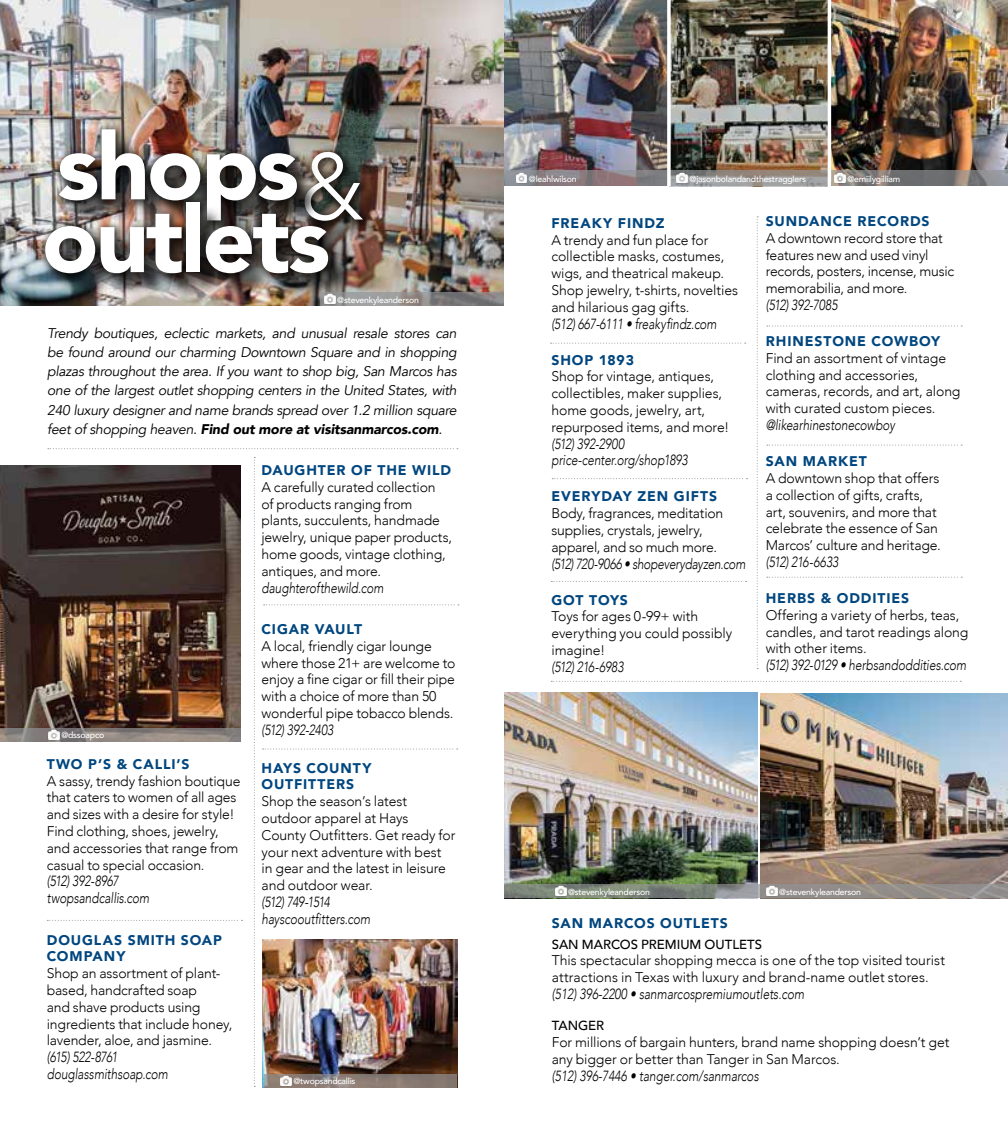
<style>
.page{position:relative;width:1008px;height:1134px;background:#fff}
.page>*{position:absolute;margin:0;border:0;box-sizing:border-box;transform-origin:0 0}
.t1{font:900 92.58px/72.8px "Avenir";letter-spacing:-.03em;color:#fff}
.t2{font:italic 300 14.7px/16.8px "Avenir";letter-spacing:-.005em;color:#000;scale:.81 1}
.t3{font:italic 300 14.7px "Avenir";letter-spacing:-.03em;color:#000;scale:.81 1}
.t4{font:300 14px/16.8px "Avenir";letter-spacing:-.01em;color:#000}
.t5{font:italic 14px/19.2px "Avenir";letter-spacing:-.02em;color:#000;text-align:justify}
.t6{font:900 14px/16.8px "Avenir";letter-spacing:.065em;color:#00467f}
.t7{font:500 13.12px "Avenir";color:#000}
.t8{font:500 8.75px "Avenir";letter-spacing:-.025em;color:#fff}
.s1{font-weight:300}
.s2{font-weight:900}
</style>
<div class="page">
<img style="left:504px;top:0;width:163px;height:186px">
<img style="left:671px;top:0;width:337px;height:171px">
<img style="left:760px;top:693px;width:248px;height:192px">
<svg style="left:505px;top:171px;width:503px;height:15px;background:#8a8585"></svg>
<img style="left:0;top:465px;width:241px;height:263px">
<img style="left:504px;top:693px;width:254px;height:192px">
<svg style="left:0;top:728px;width:241px;height:13px;background:#8a827e"></svg>
<svg style="left:49px;top:729px;width:10px;height:11px"></svg>
<svg style="left:48px;top:448px;width:410px;height:1px"></svg>
<svg style="left:254px;top:457px;width:1px;height:630px"></svg>
<svg style="left:757px;top:216px;width:1px;height:453px"></svg>
<svg style="left:262px;top:749px;width:196px;height:1px"></svg>
<svg style="left:47px;top:920px;width:196px;height:1px"></svg>
<svg style="left:264px;top:604px;width:195px;height:1px"></svg>
<svg style="left:767px;top:326px;width:195px;height:1px"></svg>
<svg style="left:767px;top:577px;width:195px;height:1px"></svg>
<svg style="left:551px;top:581px;width:196px;height:1px"></svg>
<svg style="left:552px;top:478px;width:195px;height:1px"></svg>
<svg style="left:550px;top:343px;width:196px;height:1px"></svg>
<svg style="left:767px;top:445px;width:195px;height:1px"></svg>
<svg style="left:551px;top:681px;width:410px;height:1px"></svg>
<svg style="left:835px;top:173px;width:10px;height:10px"></svg>
<svg style="left:677px;top:173px;width:11px;height:10px"></svg>
<svg style="left:516px;top:173px;width:11px;height:10px"></svg>
<hr style="left:828px;top:0;width:3px;height:190px;background:#fff">
<svg style="left:667px;top:0;width:4px;height:186px"></svg>
<img style="left:0;top:0;width:504px;height:306px">
<div style="left:38px;top:122px;width:336px;height:163px;background:#000;opacity:.75"></div>
<div style="left:307px;top:155px;width:79px;height:91px;background:#000;opacity:.75"></div>
<div style="left:63px;top:132px;width:259px;height:114px;background:#000;opacity:.75"></div>
<div style="left:49px;top:205px;width:304px;height:93px;background:#000;opacity:.75"></div>
<svg style="left:320px;top:293px;width:184px;height:13px;background:#8b898a"></svg>
<svg style="left:324px;top:294px;width:11px;height:10px"></svg>
<svg style="left:504px;top:885px;width:504px;height:13px;background:#898b85"></svg>
<img style="left:262px;top:940px;width:195px;height:147px">
<svg style="left:264px;top:1074px;width:193px;height:13px;background:#897c76"></svg>
<svg style="left:281px;top:1075px;width:11px;height:11px"></svg>
<svg style="left:555px;top:886px;width:11px;height:10px"></svg>
<svg style="left:766px;top:886px;width:11px;height:11px"></svg>
<h1 class="t1" style="left:42px;top:128px;width:324px">shops<span class="s1">&amp; </span>outlets</h1>
<p class="t8" style="left:337px;top:292px;width:83px">@stevenkyleanderson</p>
<p class="t5" style="left:47px;top:323px;width:411px">Trendy boutiques, eclectic markets, and unusual resale stores can be found around our charming Downtown Square and in shopping plazas throughout the area. If you want to shop big, San Marcos has one of the largest outlet shopping centers in the United States, with 240 luxury designer and name brands spread over 1.2 million square feet of shopping heaven. <span class="s2">Find out more at visitsanmarcos.com</span>.</p>
<p class="t8" style="left:61px;top:728px;width:44px">@dssoapco</p>
<p class="t6" style="left:47px;top:755px;width:144px">TWO P’S &amp; CALLI’S</p>
<p class="t4" style="left:47px;top:772px;width:195px">A sassy, trendy fashion boutique that caters to women of all ages and sizes with a desire for style!<br>Find clothing, shoes, jewelry, and accessories that range from casual to special occasion.</p>
<p class="t2" style="left:47px;top:873px;width:128px">(512) 392-8967 twopsandcallis.com</p>
<p class="t6" style="left:47px;top:931px;width:177px">DOUGLAS SMITH SOAP<br>COMPANY</p>
<p class="t4" style="left:47px;top:965px;width:187px">Shop an assortment of plant&shy;based, handcrafted soap<br>and shave products using ingredients that include honey, lavender, aloe, and jasmine.</p>
<p class="t2" style="left:47px;top:1049px;width:151px">(615) 522-8761 douglassmithsoap.com</p>
<p class="t6" style="left:262px;top:461px;width:191px">DAUGHTER OF THE WILD</p>
<p class="t4" style="left:262px;top:479px;width:192px">A carefully curated collection<br>of products ranging from plants, succulents, handmade jewelry, unique paper products, home goods, vintage clothing, antiques, and more.</p>
<p class="t2" style="left:262px;top:579px;width:152px">daughterofthewild.com</p>
<p class="t6" style="left:262px;top:620px;width:102px">CIGAR VAULT</p>
<p class="t4" style="left:262px;top:638px;width:195px">A local, friendly cigar lounge where those 21+ are welcome to enjoy a fine cigar or fill their pipe with a choice of more than 50 wonderful pipe tobacco blends.</p>
<p class="t2" style="left:262px;top:721px;width:90px">(512) 392-2403</p>
<p class="t6" style="left:262px;top:759px;width:111px">HAYS COUNTY<br>OUTFITTERS</p>
<p class="t4" style="left:262px;top:793px;width:195px">Shop the season’s latest outdoor apparel at Hays<br>County Outfitters. Get ready for your next adventure with best in gear and the latest in leisure and outdoor wear.</p>
<p class="t2" style="left:262px;top:893px;width:136px">(512) 749-1514 hayscooutfitters.com</p>
<p class="t8" style="left:294px;top:1074px;width:63px">@twopsandcallis</p>
<p class="t8" style="left:529px;top:171px;width:49px">@leahlwilson</p>
<p class="t8" style="left:690px;top:171px;width:118px">@jasonbolandandthestragglers</p>
<p class="t8" style="left:847px;top:171px;width:54px">@emiilygilliam</p>
<p class="t6" style="left:551px;top:214px;width:115px">FREAKY FINDZ</p>
<p class="t4" style="left:551px;top:231px;width:188px">A trendy and fun place for collectible masks, costumes, wigs, and theatrical makeup.<br>Shop jewelry, t-shirts, novelties and hilarious gag gifts.</p>
<p class="t2" style="left:551px;top:315px;width:206px">(512) 667-6111 • freakyfindz.com</p>
<p class="t6" style="left:551px;top:351px;width:84px">SHOP 1893</p>
<p class="t4" style="left:551px;top:368px;width:179px">Shop for vintage, antiques, collectibles, maker supplies, home goods, jewelry, art, repurposed items, and more!</p>
<p class="t2" style="left:551px;top:435px;width:170px">(512) 392-2900 price-center.org/shop1893</p>
<p class="t6" style="left:551px;top:488px;width:167px">EVERYDAY ZEN GIFTS</p>
<p class="t4" style="left:551px;top:505px;width:173px">Body, fragrances, meditation supplies, crystals, jewelry, apparel, and so much more.</p>
<p class="t2" style="left:551px;top:555px;width:241px">(512) 720-9066 • shopeverydayzen.com</p>
<p class="t6" style="left:551px;top:591px;width:78px">GOT TOYS</p>
<p class="t4" style="left:551px;top:608px;width:182px">Toys for ages 0-99+ with everything you could possibly imagine!</p>
<p class="t3" style="left:551px;top:658px;width:91px">(512) 216-6983</p>
<p class="t6" style="left:766px;top:212px;width:165px">SUNDANCE RECORDS</p>
<p class="t4" style="left:766px;top:230px;width:190px">A downtown record store that features new and used vinyl records, posters, incense, music memorabilia, and more.</p>
<p class="t2" style="left:766px;top:297px;width:90px">(512) 392-7085</p>
<p class="t6" style="left:766px;top:332px;width:176px">RHINESTONE COWBOY</p>
<p class="t4" style="left:766px;top:350px;width:196px">Find an assortment of vintage clothing and accessories, cameras, records, and art, along with curated custom pieces.</p>
<p class="t2" style="left:766px;top:417px;width:161px">@likearhinestonecowboy</p>
<p class="t6" style="left:766px;top:452px;width:103px">SAN MARKET</p>
<p class="t4" style="left:766px;top:470px;width:177px">A downtown shop that offers a collection of gifts, crafts, art, souvenirs, and more that celebrate the essence of San<br>Marcos’ culture and heritage.</p>
<p class="t3" style="left:766px;top:553px;width:91px">(512) 216-6633</p>
<p class="t6" style="left:766px;top:589px;width:145px">HERBS &amp; ODDITIES</p>
<p class="t4" style="left:766px;top:607px;width:204px">Offering a variety of herbs, teas, candles, and tarot readings along with other items.</p>
<p class="t2" style="left:766px;top:657px;width:249px">(512) 392-0129 • herbsandoddities.com</p>
<p class="t8" style="left:568px;top:884px;width:83px">@stevenkyleanderson</p>
<p class="t8" style="left:779px;top:884px;width:83px">@stevenkyleanderson</p>
<p class="t6" style="left:552px;top:914px;width:178px">SAN MARCOS OUTLETS</p>
<p class="t7" style="left:552px;top:933px;width:212px">SAN MARCOS PREMIUM OUTLETS</p>
<p class="t4" style="left:552px;top:952px;width:395px">This spectacular shopping mecca is one of the top visited tourist attractions in Texas with luxury and brand-name outlet stores.</p>
<p class="t2" style="left:552px;top:985px;width:313px">(512) 396-2200 • sanmarcospremiumoutlets.com</p>
<p class="t7" style="left:552px;top:1014px;width:54px">TANGER</p>
<p class="t4" style="left:552px;top:1034px;width:399px">For millions of bargain hunters, brand name shopping doesn’t get any bigger or better than Tanger in San Marcos.</p>
<p class="t2" style="left:552px;top:1067px;width:257px">(512) 396-7446 • tanger.com/sanmarcos</p>
</div>
